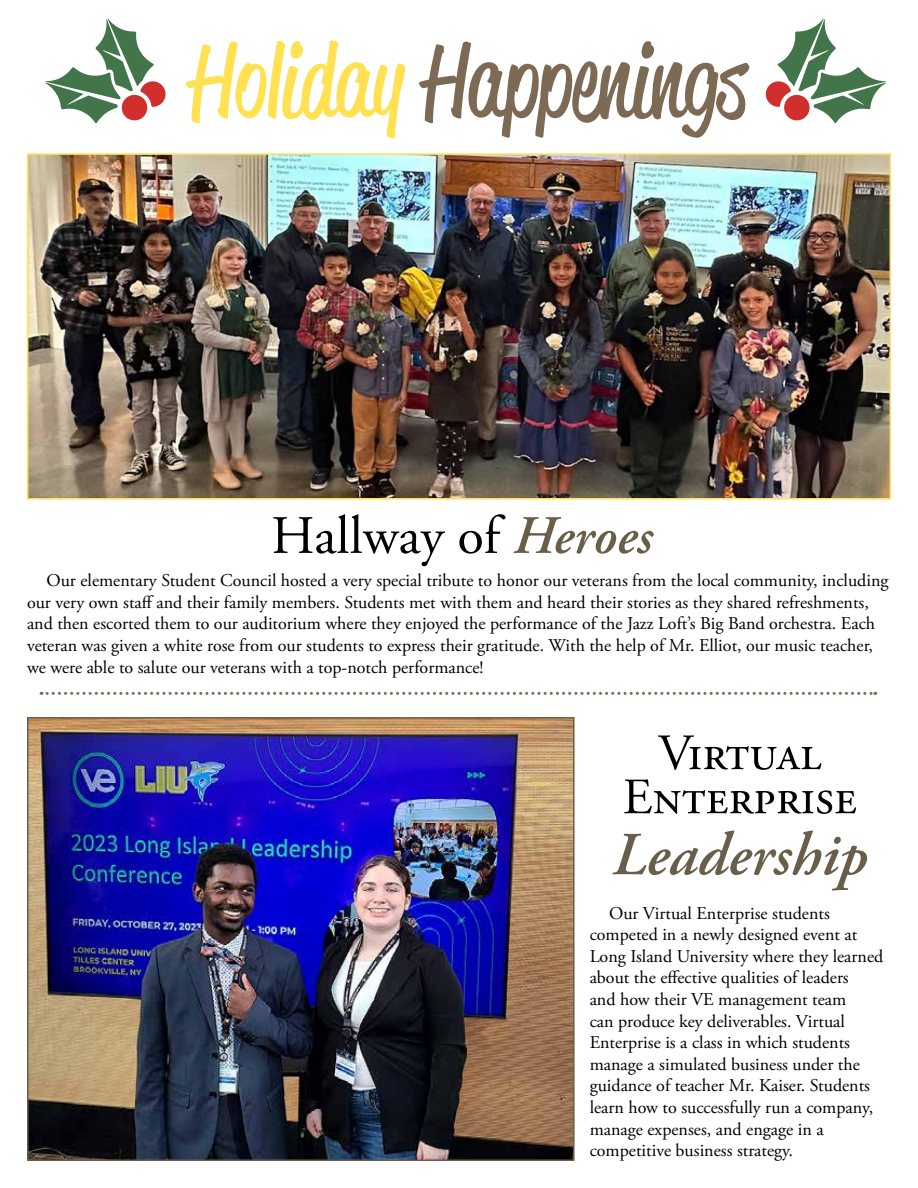
<style>
.page{position:relative;width:918px;height:1188px;background:#fff}
.page>*{position:absolute;margin:0;border:0;box-sizing:border-box;transform-origin:0 0}
.t1{font:99.3px "Reklame Script";color:#7c6a55}
.t2{font:italic 600 61.05px "Adobe Garamond Pro";color:#695e4a}
.t3{font:54px "Adobe Garamond Pro";color:#000}
.t4{font:50.85px/44.1px "Adobe Garamond Pro";color:#000;text-align:center}
.t5{font:18px/21.6px "Adobe Garamond Pro";color:#000}
.s1{color:#ffe152}
.s2{font-weight:600;font-style:italic;color:#695e4a}
</style>
<div class="page">
<img style="left:30px;top:156px;width:858px;height:341px">
<div style="left:27px;top:153px;width:864px;height:347px;border:2px solid #ffe152"></div>
<img style="left:30px;top:720px;width:542px;height:438px">
<div style="left:27px;top:717px;width:548px;height:444px;border:2px solid #695e4a"></div>
<svg style="left:41px;top:692px;width:835px;height:3px"></svg>
<svg style="left:45px;top:18px;width:121px;height:105px"></svg>
<svg style="left:765px;top:18px;width:121px;height:105px"></svg>
<h1 class="t1" style="left:190px;top:14px;width:558px"><span class="s1">Holiday</span> Happenings</h1>
<h3 class="t3" style="left:271px;top:503px;width:383px">Hallway of <span class="s2">Heroes</span></h3>
<p class="t5" style="left:27px;top:570px;width:863px;text-indent:20px">Our elementary Student Council hosted a very special tribute to honor our veterans from the local community, including our very own staff and their family members. Students met with them and heard their stories as they shared refreshments, and then escorted them to our auditorium where they enjoyed the performance of the Jazz Loft’s Big Band orchestra. Each veteran was given a white rose from our students to express their gratitude. With the help of Mr. Elliot, our music teacher, we were able to salute our veterans with a top-notch performance!</p>
<h3 class="t4" style="left:623px;top:733px;width:236px">Virtual<br>Enterprise</h3>
<h2 class="t2" style="left:612px;top:820px;width:257px">Leadership</h2>
<p class="t5" style="left:590px;top:903px;width:295px;text-indent:20px">Our Virtual Enterprise students competed in a newly designed event at Long Island University where they learned about the effective qualities of leaders<br>and how their VE management team<br>can produce key deliverables. Virtual Enterprise is a class in which students manage a simulated business under the guidance of teacher Mr. Kaiser. Students learn how to successfully run a company, manage expenses, and engage in a competitive business strategy.</p>
</div>
